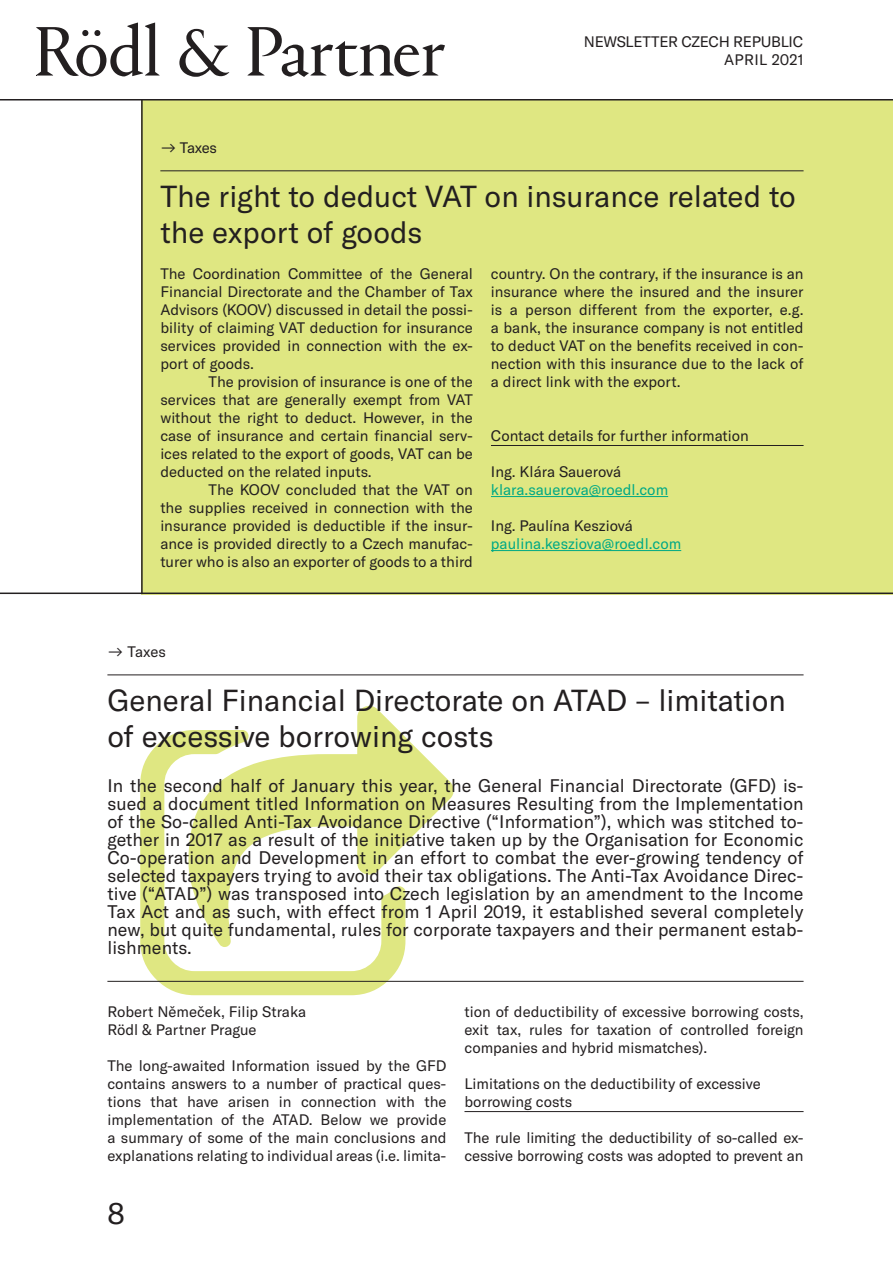
<style>
.page{position:relative;width:893px;height:1263px;background:#fff}
.page>*{position:absolute;margin:0;border:0;box-sizing:border-box;transform-origin:0 0}
.t1{font:30px/36px "GT America";color:#231f20}
.t2{font:18px/18px "GT America";letter-spacing:.005em;color:#231f20;text-align:justify}
.t3{font:15px/18px "GT America";color:#231f20;text-align:justify}
.t4{font:15px "GT America";color:#00a985}
</style>
<div class="page">
<div style="left:142px;top:99px;width:751px;height:495px;background:#dfe782"></div>
<hr style="left:0;top:592px;width:893px;height:2px;background:#231f20">
<hr style="left:141px;top:99px;width:2px;height:495px;background:#231f20">
<hr style="left:491px;top:445px;width:313px;height:1px;background:#231f20">
<hr style="left:491px;top:496px;width:177px;height:1px;background:#00a985">
<hr style="left:491px;top:550px;width:190px;height:1px;background:#00a985">
<hr style="left:160px;top:171px;width:644px;height:1px;background:#231f20">
<svg style="left:140px;top:706px;width:314px;height:289px"></svg>
<hr style="left:464px;top:1111px;width:340px;height:1px;background:#231f20">
<hr style="left:107px;top:675px;width:697px;height:1px;background:#231f20">
<hr style="left:107px;top:981px;width:697px;height:1px;background:#231f20">
<hr style="left:0;top:99px;width:893px;height:1px;background:#231f20">
<svg style="left:36px;top:23px;width:409px;height:54px"></svg>
<p class="t3" style="left:584px;top:32px;width:52px">newsletter</p>
<p class="t3" style="left:681px;top:32px;width:11px">czech</p>
<p class="t3" style="left:733px;top:32px;width:10px">republic</p>
<p class="t3" style="left:724px;top:50px;width:10px">april</p>
<p class="t3" style="left:772px;top:50px;width:33px">2021</p>
<p class="t3" style="left:160px;top:139px;width:58px">→ Taxes</p>
<h1 class="t1" style="left:160px;top:178px;width:637px">The right to deduct VAT on insurance related to the export of goods</h1>
<p class="t3" style="left:160px;top:265px;width:314px">The Coordination Committee of the General Financial Directorate and the Chamber of Tax Advisors (KOOV) discussed in detail the possi&shy;bility of claiming VAT deduction for insurance services provided in connection with the ex&shy;port of goods.</p>
<p class="t3" style="left:160px;top:373px;width:314px;text-indent:48px">The provision of insurance is one of the services that are generally exempt from VAT without the right to deduct. However, in the case of insurance and certain financial serv&shy;ices related to the export of goods, VAT can be deducted on the related inputs.</p>
<p class="t3" style="left:160px;top:481px;width:314px;text-indent:48px">The KOOV concluded that the VAT on the supplies received in connection with the insurance provided is deductible if the insur&shy;ance is provided directly to a Czech manufac&shy;turer who is also an exporter of goods to a third</p>
<p class="t3" style="left:491px;top:265px;width:314px">country. On the contrary, if the insurance is an insurance where the insured and the insurer is a person different from the exporter, e.g. a bank, the insurance company is not entitled to deduct VAT on the benefits received in con&shy;nection with this insurance due to the lack of a direct link with the export.</p>
<p class="t3" style="left:491px;top:427px;width:259px">Contact details for further information</p>
<p class="t3" style="left:491px;top:463px;width:132px">Ing. Klára Sauerová</p>
<p class="t4" style="left:491px;top:481px;width:179px">klara.sauerova@roedl.com</p>
<p class="t3" style="left:491px;top:517px;width:143px">Ing. Paulína Kesziová</p>
<p class="t4" style="left:491px;top:535px;width:192px">paulina.kesziova@roedl.com</p>
<p class="t3" style="left:107px;top:643px;width:60px">→ Taxes</p>
<h1 class="t1" style="left:107px;top:682px;width:680px">General Financial Directorate on ATAD – limitation of excessive borrowing costs</h1>
<p class="t2" style="left:107px;top:777px;width:698px">In the second half of January this year, the General Financial Directorate (GFD) is&shy;sued a document titled Information on Measures Resulting from the Implementation of the So-called Anti-Tax Avoidance Directive (“Information”), which was stitched to&shy;gether in 2017 as a result of the initiative taken up by the Organisation for Economic Co-operation and Development in an effort to combat the ever-growing tendency of selected taxpayers trying to avoid their tax obligations. The Anti-Tax Avoidance Direc&shy;tive (“ATAD”) was transposed into Czech legislation by an amendment to the Income Tax Act and as such, with effect from 1 April 2019, it established several completely new, but quite fundamental, rules for corporate taxpayers and their permanent estab&shy;lishments.</p>
<p class="t3" style="left:107px;top:1003px;width:200px">Robert Němeček, Filip Straka<br>Rödl &amp; Partner Prague</p>
<p class="t3" style="left:107px;top:1057px;width:341px">The long-awaited Information issued by the GFD contains answers to a number of practical ques&shy;tions that have arisen in connection with the implementation of the ATAD. Below we provide a summary of some of the main conclusions and explanations relating to individual areas (i.e. limita-</p>
<h1 class="t1" style="left:107px;top:1195px;width:19px">8</h1>
<p class="t3" style="left:464px;top:1003px;width:341px">tion of deductibility of excessive borrowing costs, exit tax, rules for taxation of controlled foreign companies and hybrid mismatches).</p>
<p class="t3" style="left:464px;top:1075px;width:298px">Limitations on the deductibility of excessive borrowing costs</p>
<p class="t3" style="left:464px;top:1129px;width:341px">The rule limiting the deductibility of so-called ex&shy;cessive borrowing costs was adopted to prevent an</p>
</div>
